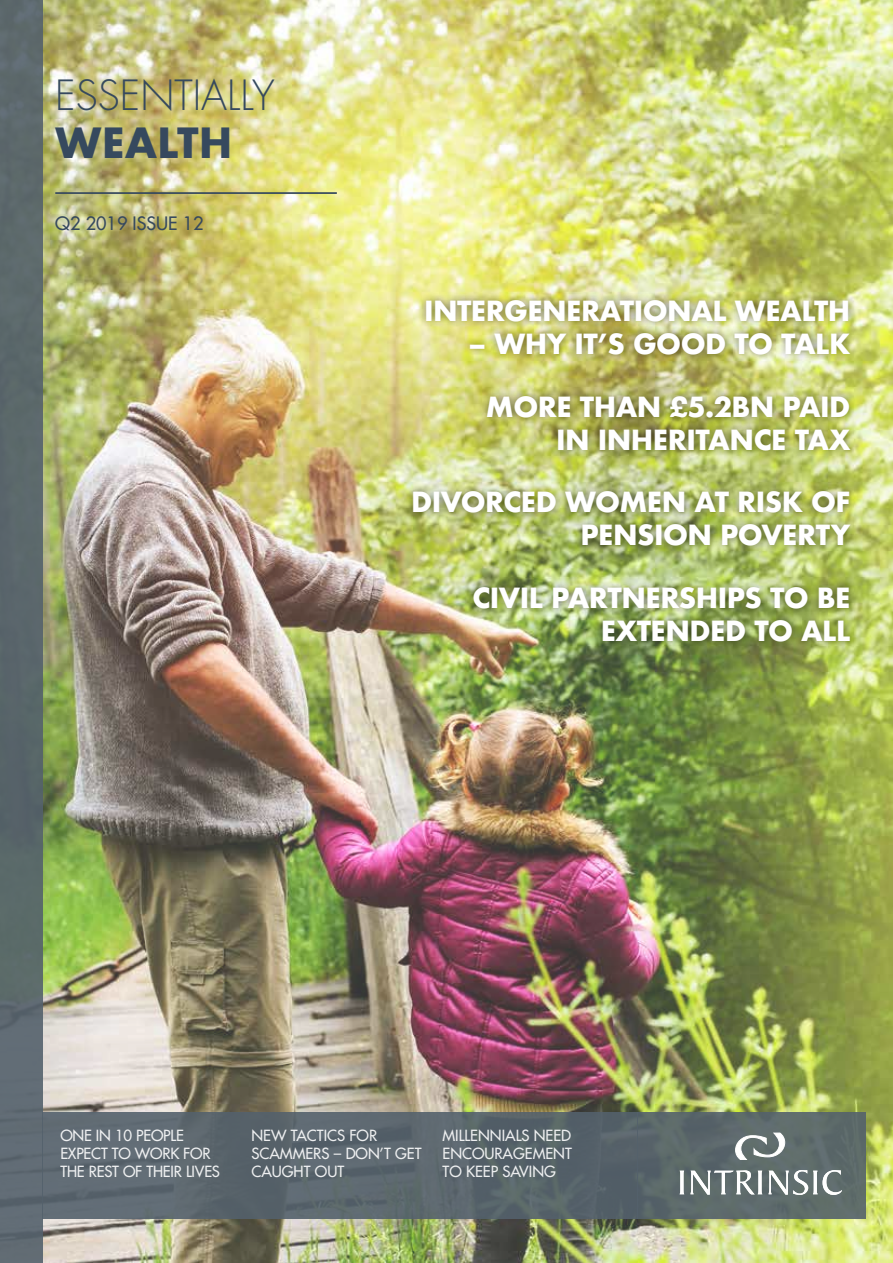
<style>
.page{position:relative;width:893px;height:1263px;background:#fff}
.page>*{position:absolute;margin:0;border:0;box-sizing:border-box;transform-origin:0 0}
.t1{font:300 40.5px "Futura LT";color:#36495e}
.t2{font:700 40.5px "Futura";color:#36495e}
.t3{font:700 27px/33px "Futura";letter-spacing:-.02em;color:#fff;text-align:right}
.t4{font:18px "Futura";color:#36495e}
.t5{font:15px/18px "Futura";color:#fff}
</style>
<div class="page">
<img style="left:43px;top:0;width:850px;height:1263px">
<div style="left:0;top:0;width:43px;height:1263px;background:#5c696b"></div>
<div style="left:43px;top:1112px;width:595px;height:107px;background:#5c686c"></div>
<hr style="left:55px;top:192px;width:282px;height:2px;background:#36495e">
<div style="left:405px;top:291px;width:453px;height:358px;background:#000;opacity:.5"></div>
<div style="left:638px;top:1112px;width:228px;height:107px;background:#5e6b6a"></div>
<svg style="left:679px;top:1171px;width:5px;height:23px"></svg>
<svg style="left:690px;top:1170px;width:72px;height:24px"></svg>
<svg style="left:768px;top:1170px;width:74px;height:25px"></svg>
<svg style="left:735px;top:1133px;width:50px;height:27px"></svg>
<h1 class="t1" style="left:55px;top:70px;width:221px">ESSENTIALLY</h1>
<h1 class="t2" style="left:55px;top:114px;width:179px">WEALTH</h1>
<p class="t4" style="left:55px;top:211px;width:150px">Q2 2019 ISSUE 12</p>
<p class="t3" style="left:424px;top:294px;width:428px">INTERGENERATIONAL WEALTH</p>
<p class="t3" style="left:468px;top:327px;width:384px">– WHY IT’S GOOD TO TALK</p>
<p class="t3" style="left:486px;top:390px;width:366px">MORE THAN £5.2BN PAID<br>IN INHERITANCE TAX</p>
<p class="t3" style="left:411px;top:486px;width:441px">DIVORCED WOMEN AT RISK OF<br>PENSION POVERTY</p>
<p class="t3" style="left:472px;top:581px;width:380px">CIVIL PARTNERSHIPS TO BE<br>EXTENDED TO ALL</p>
<p class="t5" style="left:60px;top:1126px;width:161px">ONE IN 10 PEOPLE<br>EXPECT TO WORK FOR<br>THE REST OF THEIR LIVES</p>
<p class="t5" style="left:251px;top:1126px;width:172px">NEW TACTICS FOR<br>SCAMMERS – DON’T GET<br>CAUGHT OUT</p>
<p class="t5" style="left:442px;top:1126px;width:131px;text-align:justify">MILLENNIALS NEED ENCOURAGEMENT TO KEEP SAVING</p>
</div>
